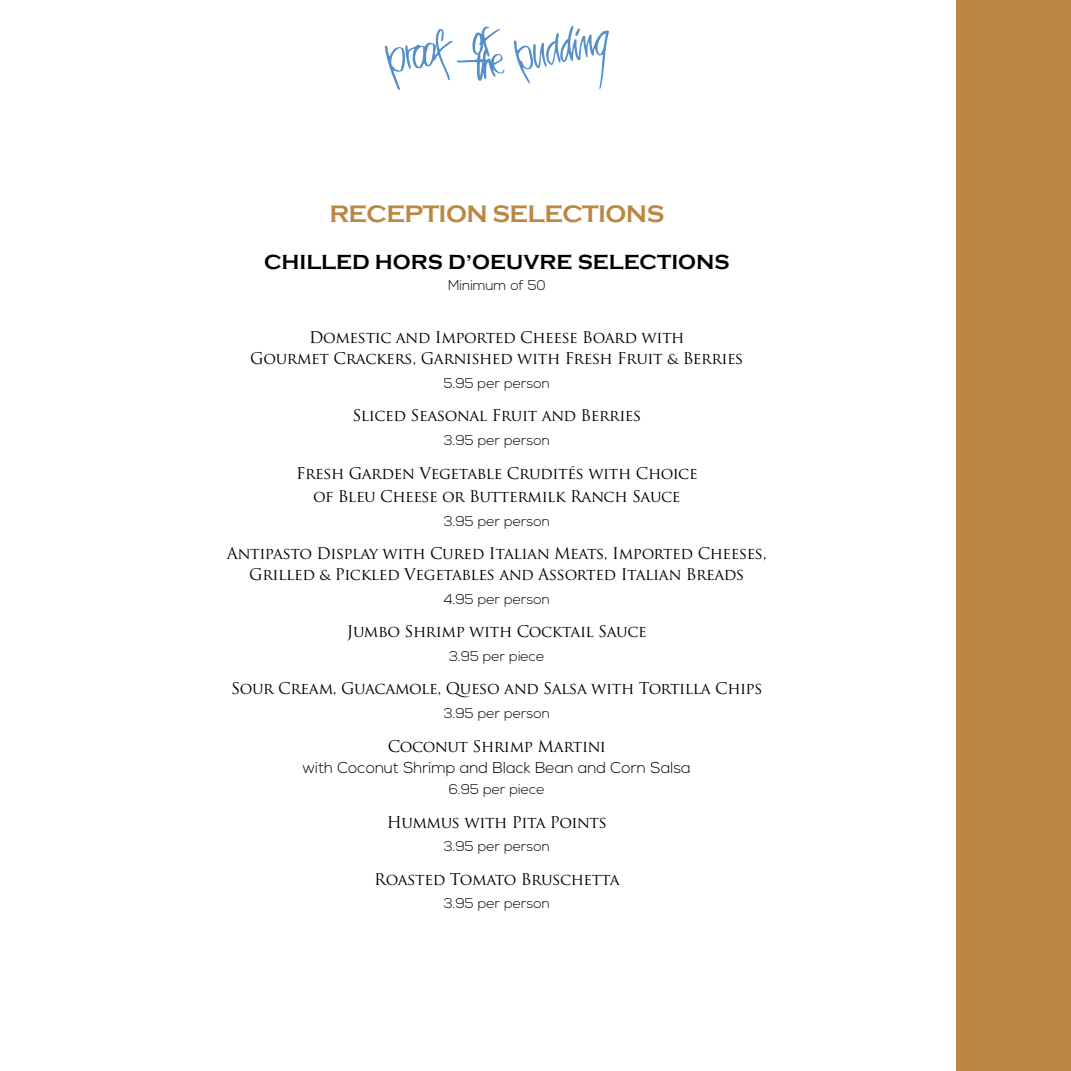
<style>
.page{position:relative;width:1071px;height:1071px;background:#fff}
.page>*{position:absolute;margin:0;border:0;box-sizing:border-box;transform-origin:0 0}
.t1{font:700 24.5px "Copperplate Gothic";letter-spacing:-.025em;color:#bc8742}
.t2{font:700 21px "Copperplate Gothic";color:#000}
.t3{font:15.75px/21px "Trajan Pro";letter-spacing:-.025em;color:#000;text-align:center}
.t4{font:300 15.75px "Nexa";color:#000}
.t5{font:300 14px "Nexa";color:#000}
</style>
<div class="page">
<svg style="left:385px;top:27px;width:120px;height:63px"></svg>
<svg style="left:514px;top:26px;width:95px;height:63px"></svg>
<div style="left:956px;top:0;width:115px;height:1071px;background:#bc8742"></div>
<h1 class="t1" style="left:329px;top:200px;width:336px">RECEPTION SELECTIONS</h1>
<h2 class="t2" style="left:264px;top:251px;width:467px">CHILLED HORS D’OEUVRE SELECTIONS</h2>
<p class="t5" style="left:448px;top:277px;width:99px">Minimum of 50</p>
<p class="t3" style="left:250px;top:327px;width:495px">Domestic and Imported Cheese Board with<br>Gourmet Crackers, Garnished with Fresh Fruit &amp; Berries</p>
<p class="t5" style="left:444px;top:375px;width:107px">5.95 per person</p>
<p class="t3" style="left:352px;top:405px;width:291px">Sliced Seasonal Fruit and Berries</p>
<p class="t5" style="left:444px;top:432px;width:108px">3.95 per person</p>
<p class="t3" style="left:296px;top:461px;width:403px;line-height:23.4px">Fresh Garden Vegetable Crudités with Choice of Bleu Cheese or Buttermilk Ranch Sauce</p>
<p class="t5" style="left:444px;top:513px;width:108px">3.95 per person</p>
<p class="t3" style="left:227px;top:543px;width:541px">Antipasto Display with Cured Italian Meats, Imported Cheeses,<br>Grilled &amp; Pickled Vegetables and Assorted Italian Breads</p>
<p class="t5" style="left:444px;top:591px;width:107px">4.95 per person</p>
<p class="t3" style="left:347px;top:621px;width:301px">Jumbo Shrimp with Cocktail Sauce</p>
<p class="t5" style="left:449px;top:648px;width:97px">3.95 per piece</p>
<p class="t3" style="left:231px;top:678px;width:533px">Sour Cream, Guacamole, Queso and Salsa with Tortilla Chips</p>
<p class="t5" style="left:444px;top:705px;width:108px">3.95 per person</p>
<p class="t3" style="left:388px;top:735px;width:220px">Coconut Shrimp Martini</p>
<p class="t4" style="left:303px;top:759px;width:389px">with Coconut Shrimp and Black Bean and Corn Salsa</p>
<p class="t5" style="left:449px;top:781px;width:97px">6.95 per piece</p>
<p class="t3" style="left:387px;top:811px;width:222px">Hummus with Pita Points</p>
<p class="t5" style="left:444px;top:838px;width:108px">3.95 per person</p>
<p class="t3" style="left:374px;top:868px;width:247px">Roasted Tomato Bruschetta</p>
<p class="t5" style="left:444px;top:895px;width:108px">3.95 per person</p>
</div>
